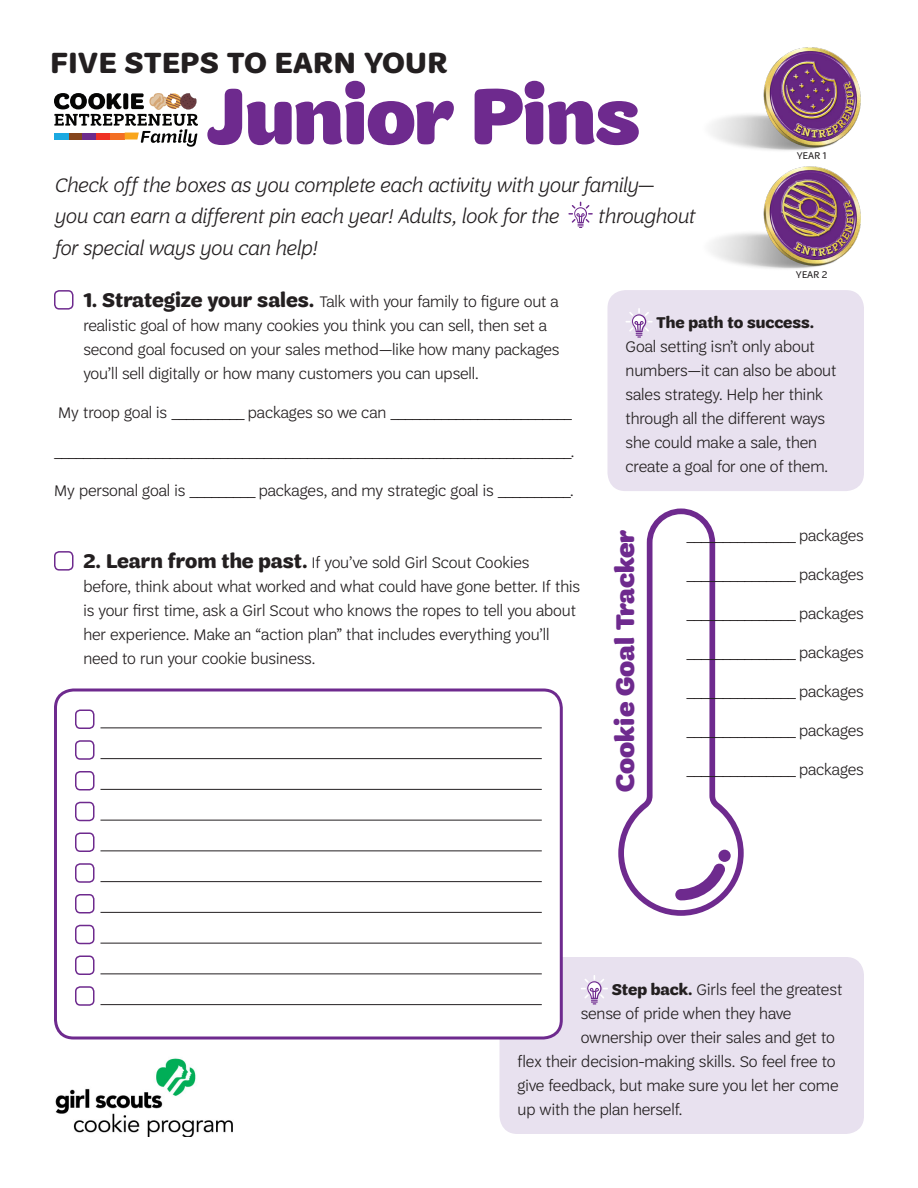
<style>
.page{position:relative;width:918px;height:1188px;background:#fff}
.page>*{position:absolute;margin:0;border:0;box-sizing:border-box;transform-origin:0 0}
.Normal__Web{font:900 83.25px "Trefoil Sans";letter-spacing:-.02em;color:#6e2a8e}
.Normal__Web-2{font:700 30.9px "Trefoil Sans";letter-spacing:.02em;color:#231f20}
.Normal__Web-3{font:900 27px "Trefoil Sans";color:#6e2a8e}
.Normal__Web-4{font:italic 300 21px/31.5px "Trefoil Sans";color:#231f20}
.Normal__Web-5{font:300 16.5px/24px "Trefoil Sans";color:#231f20}
.t1{font:10.5px "Trefoil Sans";letter-spacing:.01em;color:#231f20}
.s1{font-weight:700;font-size:21px}
.s2{font-weight:700}
</style>
<div class="page">
<svg style="left:568px;top:202px;width:25px;height:26px"></svg>
<svg style="left:54px;top:93px;width:144px;height:54px"></svg>
<img style="left:55px;top:1058px;width:178px;height:79px">
<div style="left:54px;top:290px;width:20px;height:20px;border:2px solid #6e2a8e;border-radius:4px"></div>
<div style="left:54px;top:551px;width:20px;height:20px;border:2px solid #6e2a8e;border-radius:4px"></div>
<div style="left:608px;top:290px;width:256px;height:201px;background:#e8e1ef;border-radius:18px"></div>
<svg style="left:626px;top:308px;width:27px;height:29px"></svg>
<div style="left:500px;top:957px;width:364px;height:177px;background:#e8e1ef;border-radius:18px"></div>
<svg style="left:581px;top:975px;width:27px;height:29px"></svg>
<div style="left:56px;top:690px;width:505px;height:348px;background:#fff;border-radius:18px"></div>
<hr style="left:100px;top:728px;width:442px;height:1px;background:#231f20">
<hr style="left:100px;top:758px;width:442px;height:1px;background:#231f20">
<hr style="left:100px;top:789px;width:442px;height:1px;background:#231f20">
<hr style="left:100px;top:820px;width:442px;height:1px;background:#231f20">
<hr style="left:100px;top:850px;width:442px;height:1px;background:#231f20">
<hr style="left:100px;top:881px;width:442px;height:1px;background:#231f20">
<hr style="left:100px;top:912px;width:442px;height:1px;background:#231f20">
<hr style="left:100px;top:943px;width:442px;height:1px;background:#231f20">
<hr style="left:100px;top:974px;width:442px;height:1px;background:#231f20">
<hr style="left:100px;top:1004px;width:442px;height:1px;background:#231f20">
<div style="left:75px;top:710px;width:19px;height:19px;border:2px solid #6e2a8e;border-radius:4px"></div>
<div style="left:75px;top:740px;width:19px;height:20px;border:2px solid #6e2a8e;border-radius:4px"></div>
<div style="left:75px;top:771px;width:19px;height:19px;border:2px solid #6e2a8e;border-radius:4px"></div>
<div style="left:75px;top:802px;width:19px;height:19px;border:2px solid #6e2a8e;border-radius:4px"></div>
<div style="left:75px;top:832px;width:19px;height:20px;border:2px solid #6e2a8e;border-radius:4px"></div>
<div style="left:75px;top:863px;width:19px;height:20px;border:2px solid #6e2a8e;border-radius:4px"></div>
<div style="left:75px;top:894px;width:19px;height:20px;border:2px solid #6e2a8e;border-radius:4px"></div>
<div style="left:75px;top:925px;width:19px;height:19px;border:2px solid #6e2a8e;border-radius:4px"></div>
<div style="left:75px;top:956px;width:19px;height:19px;border:2px solid #6e2a8e;border-radius:4px"></div>
<div style="left:75px;top:986px;width:19px;height:20px;border:2px solid #6e2a8e;border-radius:4px"></div>
<div style="left:54px;top:688px;width:509px;height:352px;border:3px solid #6e2a8e;border-radius:18px"></div>
<svg style="left:618px;top:509px;width:126px;height:407px"></svg>
<img style="left:711px;top:47px;width:150px;height:222px">
<p class="Normal__Web-2" style="left:51px;top:45px;width:398px">FIVE STEPS TO EARN YOUR</p>
<p class="Normal__Web" style="left:206px;top:69px;width:435px">Junior Pins</p>
<p class="Normal__Web-4" style="left:54px;top:169px;width:601px">Check off the boxes as you complete each activity with your family— you can earn a different pin each year! Adults, look for the</p>
<p class="Normal__Web-4" style="left:598px;top:201px;width:99px">throughout</p>
<p class="Normal__Web-4" style="left:54px;top:232px;width:264px">for special ways you can help!</p>
<p class="t1" style="left:797px;top:150px;width:31px">YEAR 1</p>
<p class="t1" style="left:796px;top:269px;width:33px">YEAR 2</p>
<p class="Normal__Web-5" style="left:83px;top:289px;width:478px"><span class="s1">1. Strategize your sales.</span> Talk with your family to figure out a realistic goal of how many cookies you think you can sell, then set a second goal focused on your sales method—like how many packages you’ll sell digitally or how many customers you can upsell.</p>
<p class="Normal__Web-5" style="left:58px;top:400px;width:516px">My troop goal is __________ packages so we can _________________________</p>
<p class="Normal__Web-5" style="left:54px;top:439px;width:522px">________________________________________________________________________.</p>
<p class="Normal__Web-5" style="left:54px;top:478px;width:521px">My personal goal is _________ packages, and my strategic goal is __________.</p>
<p class="Normal__Web-5" style="left:83px;top:550px;width:498px"><span class="s1">2. Learn from the past.</span> If you’ve sold Girl Scout Cookies before, think about what worked and what could have gone better. If this is your first time, ask a Girl Scout who knows the ropes to tell you about her experience. Make an “action plan” that includes everything you’ll need to run your cookie business.</p>
<p class="Normal__Web-5" style="left:626px;top:311px;width:212px;text-indent:31px"><span class="s2">The path to success.<br></span>Goal setting isn’t only about numbers—it can also be about sales strategy. Help her think through all the different ways she could make a sale, then create a goal for one of them.</p>
<p class="Normal__Web-3" style="left:610px;top:792px;width:264px;rotate:-90deg">Cookie Goal Tracker</p>
<p class="Normal__Web-5" style="left:686px;top:523px;width:179px">_______________ packages</p>
<p class="Normal__Web-5" style="left:686px;top:562px;width:179px">_______________ packages</p>
<p class="Normal__Web-5" style="left:686px;top:601px;width:179px">_______________ packages</p>
<p class="Normal__Web-5" style="left:686px;top:640px;width:179px">_______________ packages</p>
<p class="Normal__Web-5" style="left:686px;top:679px;width:179px">_______________ packages</p>
<p class="Normal__Web-5" style="left:686px;top:718px;width:179px">_______________ packages</p>
<p class="Normal__Web-5" style="left:686px;top:757px;width:179px">_______________ packages</p>
<p class="Normal__Web-5" style="left:612px;top:978px;width:232px"><span class="s2">Step back.</span> Girls feel the greatest</p>
<p class="Normal__Web-5" style="left:581px;top:1002px;width:212px">sense of pride when they have</p>
<p class="Normal__Web-5" style="left:581px;top:1026px;width:256px">ownership over their sales and get to</p>
<p class="Normal__Web-5" style="left:518px;top:1050px;width:319px">flex their decision-making skills. So feel free to</p>
<p class="Normal__Web-5" style="left:518px;top:1074px;width:322px">give feedback, but make sure you let her come</p>
<p class="Normal__Web-5" style="left:518px;top:1098px;width:166px">up with the plan herself.</p>
</div>
